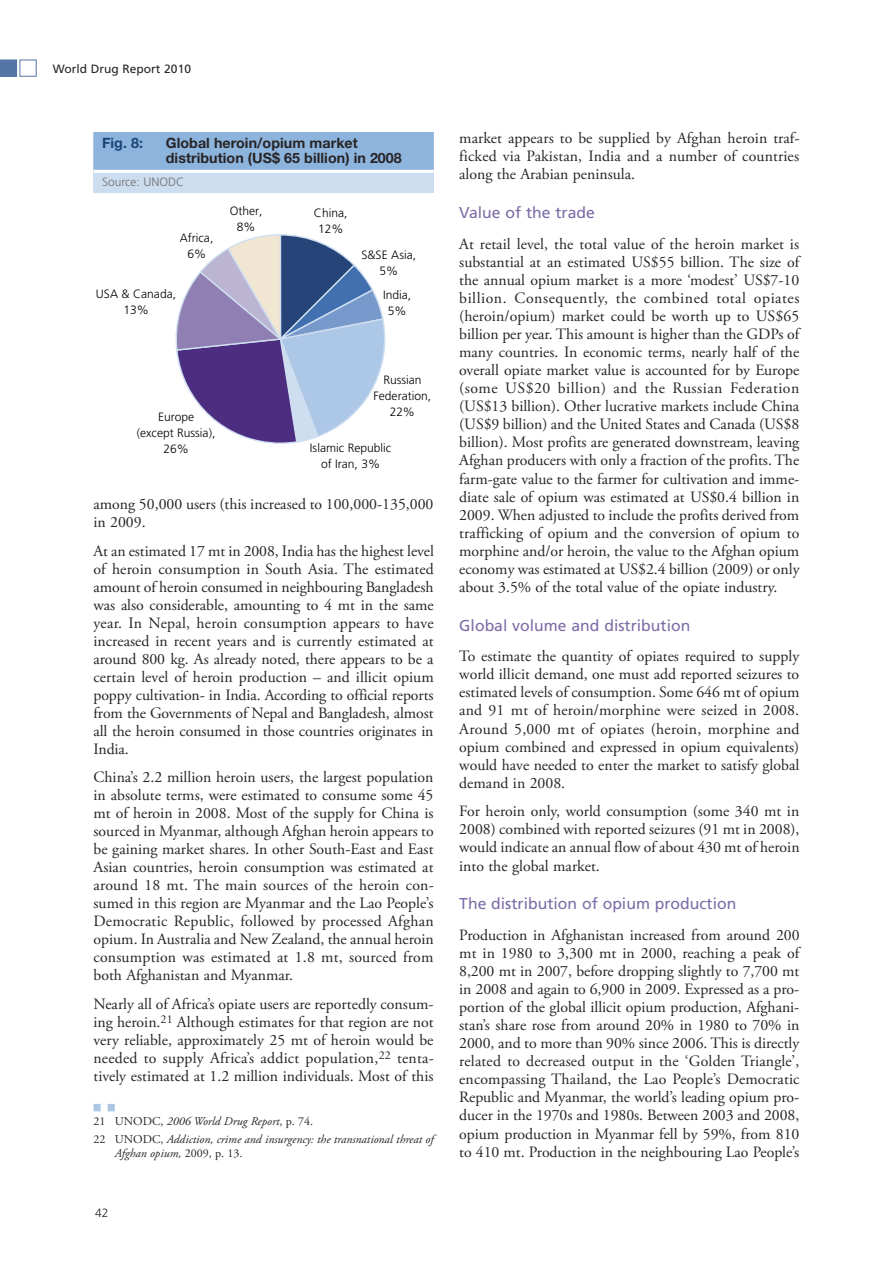
<style>
.page{position:relative;width:893px;height:1263px;background:#fff}
.page>*{position:absolute;margin:0;border:0;box-sizing:border-box;transform-origin:0 0}
.t1{font:15.75px/18px "Adobe Garamond Pro";color:#272425;text-align:justify}
.t2{font:15.75px "Frutiger";color:#7c6ca6}
.t3{font:700 14.25px/15.8px "Helvetica Neue";letter-spacing:.005em;color:#272425}
.t4{font:700 14.25px "Helvetica Neue";color:#1a4477}
.t5{font:300 12px/16px "Frutiger";color:#000;text-align:center}
.t6{font:italic 12px/17.7px "Adobe Garamond Pro";color:#272425}
.t7{font:12px "Frutiger";color:#272425}
.t8{font:300 12px "Frutiger";color:#6d6e70}
.t9{font:300 12px "Frutiger";color:#272425}
.s1{font-style:normal}
</style>
<div class="page">
<svg style="left:0;top:60px;width:17px;height:17px"></svg>
<div style="left:20px;top:60px;width:17px;height:17px;border:1px solid #5475a5"></div>
<svg style="left:94px;top:1104px;width:21px;height:7px"></svg>
<div style="left:94px;top:132px;width:340px;height:61px;background:#cdddf0"></div>
<div style="left:94px;top:132px;width:340px;height:39px;background:#8db4dd"></div>
<hr style="left:94px;top:170px;width:340px;height:3px;background:#fff">
<svg style="left:175px;top:234px;width:211px;height:210px"></svg>
<p class="t7" style="left:53px;top:64px;width:140px">World Drug Report 2010</p>
<p class="t4" style="left:102px;top:137px;width:43px">Fig. 8:</p>
<p class="t3" style="left:166px;top:136px;width:238px">Global heroin/opium market distribution (US$ 65 billion) in 2008</p>
<p class="t8" style="left:102px;top:177px;width:84px">Source: UNODC</p>
<p class="t5" style="left:180px;top:230px;width:35px">Africa,<br>6%</p>
<p class="t5" style="left:96px;top:287px;width:82px">USA &amp; Canada,<br>13%</p>
<p class="t5" style="left:230px;top:204px;width:34px">Other,<br>8%</p>
<p class="t5" style="left:314px;top:206px;width:35px">China,<br>12%</p>
<p class="t5" style="left:361px;top:248px;width:56px">S&amp;SE Asia,<br>5%</p>
<p class="t5" style="left:383px;top:288px;width:30px">India,<br>5%</p>
<p class="t5" style="left:137px;top:410px;width:80px">Europe<br>(except Russia),<br>26%</p>
<p class="t5" style="left:373px;top:373px;width:59px">Russian<br>Federation,<br>22%</p>
<p class="t5" style="left:310px;top:441px;width:83px">Islamic Republic of Iran, 3%</p>
<p class="t1" style="left:94px;top:496px;width:341px">among 50,000 users (this increased to 100,000-135,000 in 2009.</p>
<p class="t1" style="left:94px;top:543px;width:342px">At an estimated 17 mt in 2008, India has the highest level of heroin consumption in South Asia. The estimated amount of heroin consumed in neighbouring Bangladesh was also considerable, amounting to 4 mt in the same year. In Nepal, heroin consumption appears to have increased in recent years and is currently estimated at around 800 kg. As already noted, there appears to be a certain level of heroin production – and illicit opium poppy cultivation- in India. According to official reports from the Governments of Nepal and Bangladesh, almost all the heroin consumed in those countries originates in India.</p>
<p class="t1" style="left:94px;top:770px;width:342px">China’s 2.2 million heroin users, the largest population in absolute terms, were estimated to consume some 45 mt of heroin in 2008. Most of the supply for China is sourced in Myanmar, although Afghan heroin appears to be gaining market shares. In other South-East and East Asian countries, heroin consumption was estimated at around 18 mt. The main sources of the heroin con&shy;sumed in this region are Myanmar and the Lao People’s Democratic Republic, followed by processed Afghan opium. In Australia and New Zealand, the annual heroin consumption was estimated at 1.8 mt, sourced from both Afghanistan and Myanmar.</p>
<p class="t1" style="left:93px;top:996px;width:342px">Nearly all of Africa’s opiate users are reportedly consum&shy;ing heroin.<sup>21</sup> Although estimates for that region are not very reliable, approximately 25 mt of heroin would be needed to supply Africa’s addict population,<sup>22</sup> tenta&shy;tively estimated at 1.2 million individuals. Most of this</p>
<p class="t6" style="left:94px;top:1114px;width:341px"><span class="s1">21 UNODC,</span> 2006 World Drug Report<span class="s1">, p. 74.<br>22 UNODC,</span> Addiction, crime and insurgency: the transnational threat of</p>
<p class="t6" style="left:115px;top:1145px;width:129px">Afghan opium, <span class="s1">2009, p. 13.</span></p>
<p class="t9" style="left:95px;top:1208px;width:15px">42</p>
<p class="t1" style="left:459px;top:131px;width:342px">market appears to be supplied by Afghan heroin traf&shy;ficked via Pakistan, India and a number of countries along the Arabian peninsula.</p>
<p class="t2" style="left:459px;top:206px;width:137px">Value of the trade</p>
<p class="t1" style="left:459px;top:236px;width:342px">At retail level, the total value of the heroin market is substantial at an estimated US$55 billion. The size of the annual opium market is a more ‘modest’ US$7-10 billion. Consequently, the combined total opiates (heroin/opium) market could be worth up to US$65 billion per year. This amount is higher than the GDPs of many countries. In economic terms, nearly half of the overall opiate market value is accounted for by Europe (some US$20 billion) and the Russian Federation (US$13 billion). Other lucrative markets include China (US$9 billion) and the United States and Canada (US$8 billion). Most profits are generated downstream, leaving Afghan producers with only a fraction of the profits. The farm-gate value to the farmer for cultivation and imme&shy;diate sale of opium was estimated at US$0.4 billion in 2009. When adjusted to include the profits derived from trafficking of opium and the conversion of opium to morphine and/or heroin, the value to the Afghan opium economy was estimated at US$2.4 billion (2009) or only about 3.5% of the total value of the opiate industry.</p>
<p class="t2" style="left:459px;top:619px;width:233px">Global volume and distribution</p>
<p class="t1" style="left:459px;top:649px;width:342px">To estimate the quantity of opiates required to supply world illicit demand, one must add reported seizures to estimated levels of consumption. Some 646 mt of opium and 91 mt of heroin/morphine were seized in 2008.<br>Around 5,000 mt of opiates (heroin, morphine and opium combined and expressed in opium equivalents) would have needed to enter the market to satisfy global demand in 2008.</p>
<p class="t1" style="left:459px;top:804px;width:342px">For heroin only, world consumption (some 340 mt in 2008) combined with reported seizures (91 mt in 2008), would indicate an annual flow of about 430 mt of heroin into the global market.</p>
<p class="t2" style="left:459px;top:897px;width:279px">The distribution of opium production</p>
<p class="t1" style="left:459px;top:927px;width:342px">Production in Afghanistan increased from around 200 mt in 1980 to 3,300 mt in 2000, reaching a peak of 8,200 mt in 2007, before dropping slightly to 7,700 mt in 2008 and again to 6,900 in 2009. Expressed as a pro&shy;portion of the global illicit opium production, Afghani&shy;stan’s share rose from around 20% in 1980 to 70% in 2000, and to more than 90% since 2006. This is directly related to decreased output in the ‘Golden Triangle’, encompassing Thailand, the Lao People’s Democratic Republic and Myanmar, the world’s leading opium pro&shy;ducer in the 1970s and 1980s. Between 2003 and 2008, opium production in Myanmar fell by 59%, from 810 to 410 mt. Production in the neighbouring Lao People’s</p>
</div>
